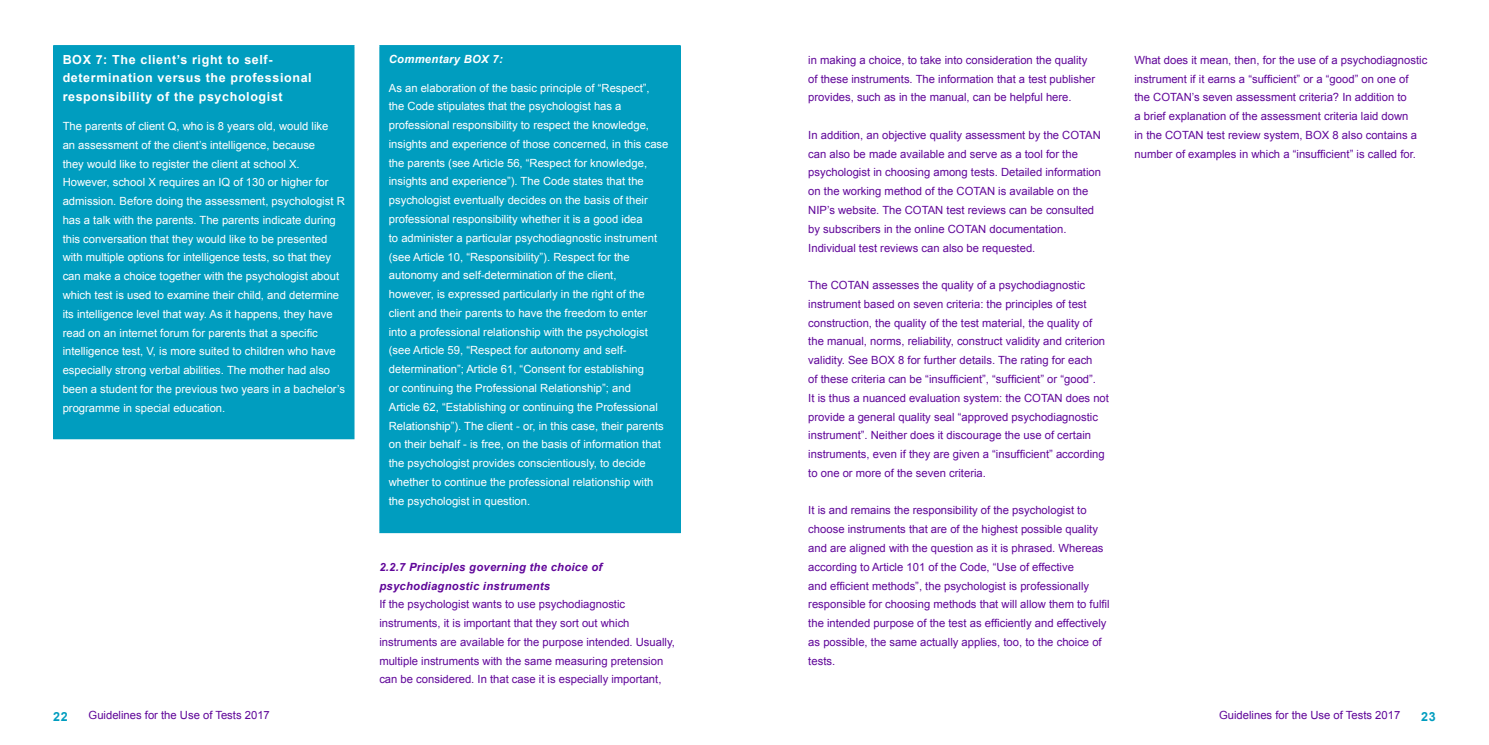
<style>
.page{position:relative;width:1489px;height:745px;background:#fff}
.page>*{position:absolute;margin:0;border:0;box-sizing:border-box;transform-origin:0 0}
.t1{font:700 12.5px/18.8px "Arial";letter-spacing:.05em;color:#fff}
.t2{font:700 12.5px "Arial";color:#009dbf}
.t3{font:11.25px/18.8px "Arial";color:#600699}
.t4{font:11.25px/18.8px "Arial";color:#fff}
.t5{font:italic 700 11.25px/18.8px "Arial";letter-spacing:.025em;color:#600699}
.t6{font:italic 700 11.25px "Arial";letter-spacing:.025em;color:#fff}
</style>
<div class="page">
<div style="left:54px;top:46px;width:300px;height:392px;background:#009dbf"></div>
<hr style="left:53px;top:45px;width:301px;height:1px;background:#009dbf">
<hr style="left:53px;top:46px;width:1px;height:391px;background:#009dbf">
<hr style="left:53px;top:437px;width:301px;height:2px;background:#009dbf">
<div style="left:380px;top:46px;width:300px;height:486px;background:#009dbf"></div>
<hr style="left:379px;top:45px;width:301px;height:1px;background:#009dbf">
<hr style="left:379px;top:46px;width:1px;height:485px;background:#009dbf">
<hr style="left:379px;top:531px;width:301px;height:1px;background:#009dbf">
<p class="t1" style="left:63px;top:51px;width:250px">BOX 7: The client’s right to self&shy;determination versus the professional responsibility of the psychologist</p>
<p class="t4" style="left:63px;top:117px;width:284px">The parents of client Q, who is 8 years old, would like<br>an assessment of the client’s intelligence, because<br>they would like to register the client at school X.<br>However, school X requires an IQ of 130 or higher for admission. Before doing the assessment, psychologist R has a talk with the parents. The parents indicate during this conversation that they would like to be presented with multiple options for intelligence tests, so that they can make a choice together with the psychologist about which test is used to examine their child, and determine its intelligence level that way. As it happens, they have read on an internet forum for parents that a specific intelligence test, V, is more suited to children who have especially strong verbal abilities. The mother had also been a student for the previous two years in a bachelor’s programme in special education.</p>
<p class="t6" style="left:389px;top:54px;width:115px">Commentary BOX 7:</p>
<p class="t4" style="left:389px;top:78px;width:281px">As an elaboration of the basic principle of “Respect”,<br>the Code stipulates that the psychologist has a professional responsibility to respect the knowledge, insights and experience of those concerned, in this case the parents (see Article 56, “Respect for knowledge, insights and experience”). The Code states that the psychologist eventually decides on the basis of their professional responsibility whether it is a good idea<br>to administer a particular psychodiagnostic instrument (see Article 10, “Responsibility”). Respect for the autonomy and self-determination of the client,<br>however, is expressed particularly in the right of the client and their parents to have the freedom to enter<br>into a professional relationship with the psychologist (see Article 59, “Respect for autonomy and self&shy;determination”; Article 61, “Consent for establishing<br>or continuing the Professional Relationship”; and<br>Article 62, “Establishing or continuing the Professional Relationship”). The client - or, in this case, their parents on their behalf - is free, on the basis of information that the psychologist provides conscientiously, to decide whether to continue the professional relationship with the psychologist in question.</p>
<p class="t5" style="left:379px;top:558px;width:224px">2.2.7 Principles governing the choice of psychodiagnostic instruments</p>
<p class="t3" style="left:379px;top:594px;width:297px">If the psychologist wants to use psychodiagnostic instruments, it is important that they sort out which instruments are available for the purpose intended. Usually, multiple instruments with the same measuring pretension can be considered. In that case it is especially important,</p>
<p class="t3" style="left:808px;top:51px;width:288px">in making a choice, to take into consideration the quality of these instruments. The information that a test publisher provides, such as in the manual, can be helpful here.</p>
<p class="t3" style="left:808px;top:126px;width:294px">In addition, an objective quality assessment by the COTAN can also be made available and serve as a tool for the psychologist in choosing among tests. Detailed information on the working method of the COTAN is available on the NIP’s website. The COTAN test reviews can be consulted by subscribers in the online COTAN documentation.<br>Individual test reviews can also be requested.</p>
<p class="t3" style="left:808px;top:276px;width:302px">The COTAN assesses the quality of a psychodiagnostic instrument based on seven criteria: the principles of test construction, the quality of the test material, the quality of the manual, norms, reliability, construct validity and criterion validity. See BOX 8 for further details. The rating for each<br>of these criteria can be “insufficient”, “sufficient” or “good”.<br>It is thus a nuanced evaluation system: the COTAN does not provide a general quality seal “approved psychodiagnostic instrument”. Neither does it discourage the use of certain instruments, even if they are given a “insufficient” according to one or more of the seven criteria.</p>
<p class="t3" style="left:808px;top:501px;width:303px">It is and remains the responsibility of the psychologist to choose instruments that are of the highest possible quality and are aligned with the question as it is phrased. Whereas according to Article 101 of the Code, “Use of effective<br>and efficient methods”, the psychologist is professionally responsible for choosing methods that will allow them to fulfil the intended purpose of the test as efficiently and effectively as possible, the same actually applies, too, to the choice of tests.</p>
<p class="t3" style="left:1134px;top:51px;width:294px">What does it mean, then, for the use of a psychodiagnostic instrument if it earns a “sufficient” or a “good” on one of<br>the COTAN’s seven assessment criteria? In addition to<br>a brief explanation of the assessment criteria laid down<br>in the COTAN test review system, BOX 8 also contains a number of examples in which a “insufficient” is called for.</p>
<p class="t2" style="left:53px;top:711px;width:16px">22</p>
<p class="t3" style="left:89px;top:706px;width:183px">Guidelines for the Use of Tests 2017</p>
<p class="t3" style="left:1218px;top:706px;width:183px">Guidelines for the Use of Tests 2017</p>
<p class="t2" style="left:1421px;top:711px;width:16px">23</p>
</div>
